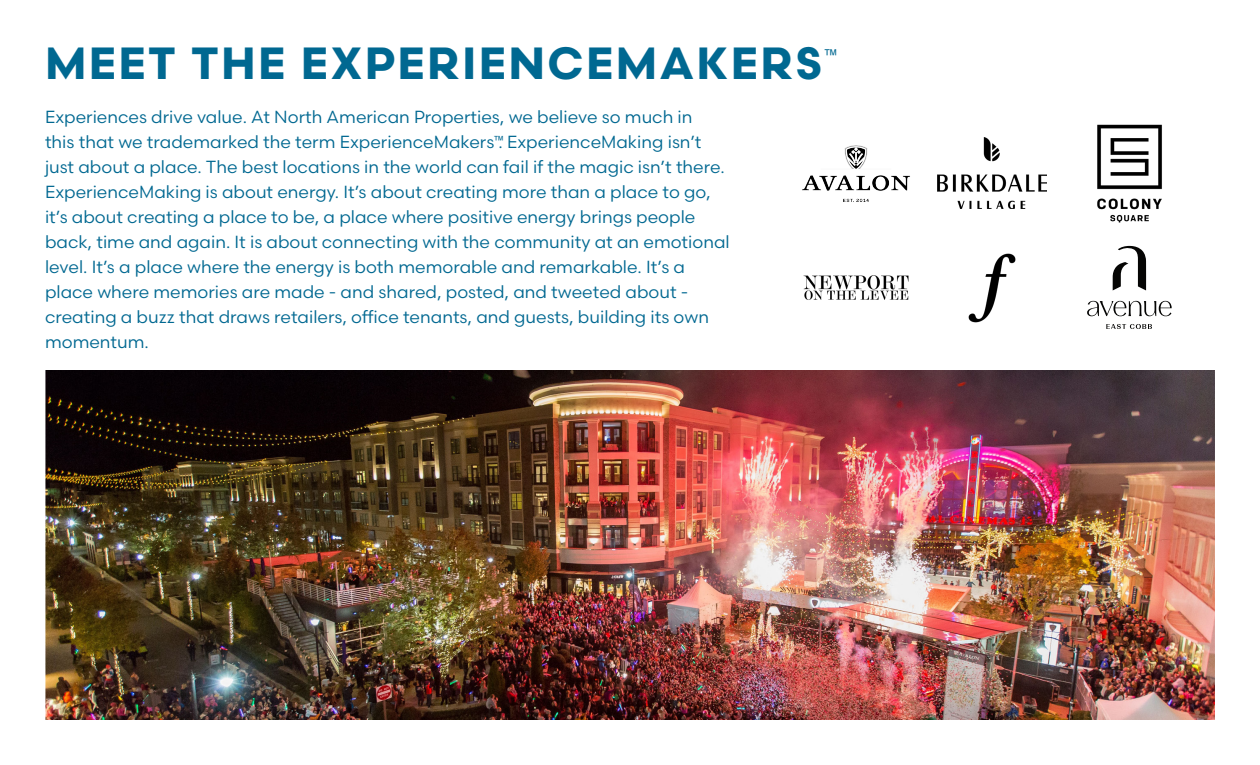
<style>
.page{position:relative;width:1260px;height:765px;background:#fff}
.page>*{position:absolute;margin:0;border:0;box-sizing:border-box;transform-origin:0 0}
.t1{font:700 45px "Scandia";letter-spacing:.05em;color:#006891}
.t2{font:17.5px/25px "Scandia";color:#006891}
.t3{font:15px "Arial";color:#006891}
.t4{font:11.25px "Arial";color:#006891}
</style>
<div class="page">
<img style="left:802px;top:145px;width:108px;height:57px">
<img style="left:938px;top:138px;width:109px;height:71px">
<img style="left:803px;top:275px;width:106px;height:25px">
<img style="left:968px;top:253px;width:48px;height:70px">
<img style="left:1097px;top:124px;width:65px;height:99px">
<svg style="left:1106px;top:324px;width:46px;height:5px"></svg>
<svg style="left:1087px;top:301px;width:85px;height:15px"></svg>
<svg style="left:1113px;top:246px;width:33px;height:44px"></svg>
<img style="left:45px;top:370px;width:1170px;height:350px">
<p class="t1" style="left:45px;top:35px;width:779px">MEET THE EXPERIENCEMAKERS</p>
<p class="t3" style="left:823px;top:44px;width:16px">™</p>
<p class="t2" style="left:45px;top:104px;width:686px">Experiences drive value. At North American Properties, we believe so much in<br>this that we trademarked the term ExperienceMakers . ExperienceMaking isn’t just about a place. The best locations in the world can fail if the magic isn’t there.<br>ExperienceMaking is about energy. It’s about creating more than a place to go, it’s about creating a place to be, a place where positive energy brings people back, time and again. It is about connecting with the community at an emotional level. It’s a place where the energy is both memorable and remarkable. It’s a place where memories are made - and shared, posted, and tweeted about - creating a buzz that draws retailers, office tenants, and guests, building its own momentum.</p>
<p class="t4" style="left:493px;top:133px;width:13px">™</p>
</div>
